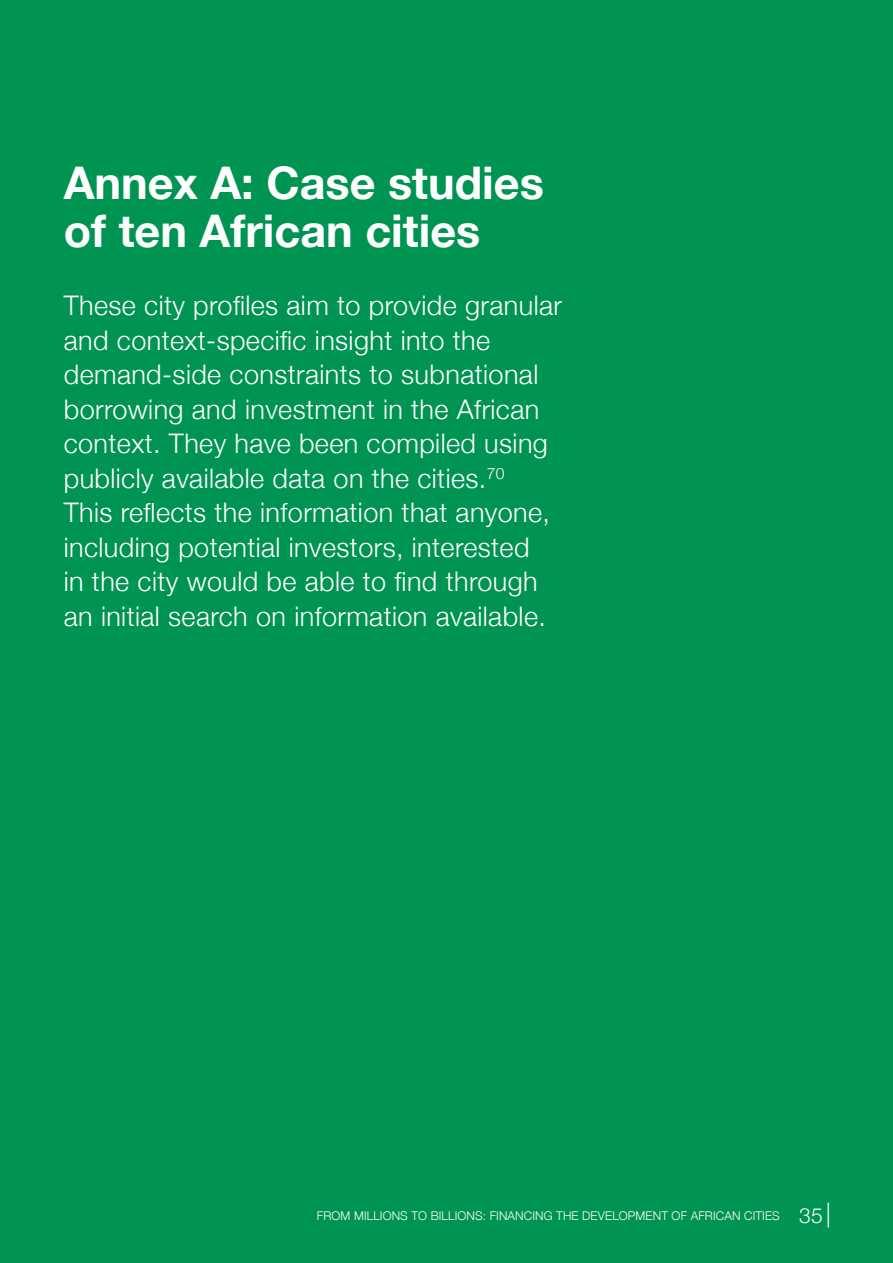
<style>
.page{position:relative;width:893px;height:1263px;background:#009453}
.page>*{position:absolute;margin:0;border:0;box-sizing:border-box;transform-origin:0 0}
.t1{font:700 45px/48px "Helvetica Neue";color:#fff}
.t2{font:300 27px/34.5px "Helvetica Neue";letter-spacing:.015em;color:#fff}
.t3{font:300 12px "Helvetica Neue";letter-spacing:.01em;color:#fff}
.s1{font-size:21px}
</style>
<div class="page">
<h1 class="t1" style="left:64px;top:160px;width:482px">Annex A: Case studies of ten African cities</h1>
<p class="t2" style="left:64px;top:286px;width:500px">These city profiles aim to provide granular and context-specific insight into the demand-side constraints to subnational borrowing and investment in the African context. They have been compiled using publicly available data on the cities.<sup>70<br></sup>This reflects the information that anyone, including potential investors, interested<br>in the city would be able to find through an initial search on information available.</p>
<p class="t3" style="left:317px;top:1206px;width:518px">FROM MILLIONS TO BILLIONS: FINANCING THE DEVELOPMENT OF AFRICAN CITIES <span class="s1">35︱</span></p>
</div>
